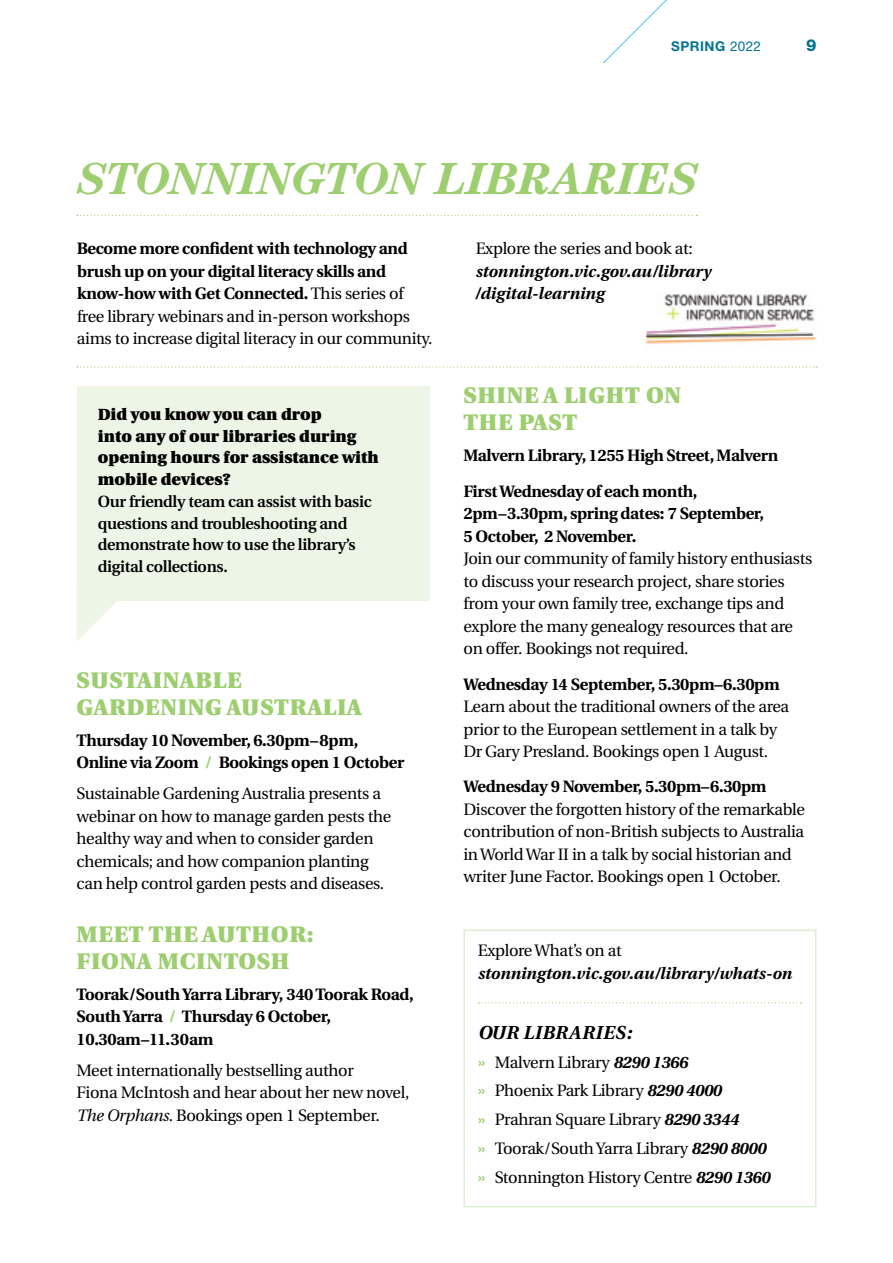
<style>
.page{position:relative;width:893px;height:1263px;background:#fff}
.page>*{position:absolute;margin:0;border:0;box-sizing:border-box;transform-origin:0 0}
.t1{font:italic 700 45px "Century";letter-spacing:-.02em;color:#9dce70}
.t2{font:900 22.5px/27px "Utopia";letter-spacing:.03em;color:#9dce70}
.t3{font:italic 700 18.75px "Utopia";letter-spacing:.02em;color:#000}
.t4{font:16.5px/22.5px "Utopia";letter-spacing:-.02em;color:#000}
.t5{font:700 16.5px/22.5px "Utopia";letter-spacing:-.02em;color:#000}
.t6{font:italic 700 16.5px/22.5px "Utopia";color:#000}
.t7{font:800 16.5px "Helvetica Neue LT Pro";color:#00748f}
.t8{font:600 16.2px/21.8px "Utopia";letter-spacing:-.02em;color:#000}
.t9{font:900 16.2px/21.8px "Utopia";color:#000}
.t10{font:700 13.5px "Helvetica Neue LT Std";letter-spacing:.04em;color:#00748f}
.s1{font-weight:400}
.s2{color:#9dce70}
.s3{font-style:italic}
.s4{font-family:"Helvetica Neue LT Pro";font-weight:500;color:#9dce70}
.s5{font-weight:700;font-style:italic}
</style>
<div class="page">
<svg style="left:603px;top:0;width:64px;height:64px"></svg>
<svg style="left:77px;top:215px;width:620px;height:1px"></svg>
<div style="left:77px;top:386px;width:352px;height:215px;background:#edf6e6"></div>
<svg style="left:77px;top:601px;width:40px;height:40px"></svg>
<div style="left:463px;top:929px;width:353px;height:278px;border:2px solid #dfeed0"></div>
<svg style="left:478px;top:1002px;width:323px;height:1px"></svg>
<svg style="left:77px;top:366px;width:740px;height:2px"></svg>
<img style="left:645px;top:294px;width:171px;height:51px">
<p class="t10" style="left:671px;top:38px;width:92px">SPRING <span class="s1">2022</span></p>
<h1 class="t1" style="left:77px;top:152px;width:623px">STONNINGTON LIBRARIES</h1>
<p class="t5" style="left:77px;top:238px;width:357px">Become more confident with technology and brush up on your digital literacy skills and know-how with Get Connected. <span class="s1">This series of free library webinars and in-person workshops aims to increase digital literacy in our community.</span></p>
<p class="t4" style="left:476px;top:238px;width:219px">Explore the series and book at:</p>
<p class="t6" style="left:475px;top:260px;width:237px">stonnington.vic.gov.au/library /digital-learning</p>
<p class="t7" style="left:806px;top:35px;width:12px">9</p>
<p class="t9" style="left:98px;top:403px;width:282px">Did you know you can drop<br>into any of our libraries during opening hours for assistance with mobile devices?</p>
<p class="t8" style="left:98px;top:491px;width:275px">Our friendly team can assist with basic questions and troubleshooting and demonstrate how to use the library’s digital collections.</p>
<h2 class="t2" style="left:77px;top:666px;width:287px">SUSTAINABLE<br>GARDENING AUSTRALIA</h2>
<p class="t5" style="left:77px;top:729px;width:329px">Thursday 10 November, 6.30pm–8pm,<br>Online via Zoom <span class="s2">/</span> Bookings open 1 October</p>
<p class="t4" style="left:77px;top:782px;width:316px">Sustainable Gardening Australia presents a webinar on how to manage garden pests the healthy way and when to consider garden chemicals; and how companion planting can help control garden pests and diseases.</p>
<h2 class="t2" style="left:77px;top:920px;width:238px">MEET THE AUTHOR:<br>FIONA MCINTOSH</h2>
<p class="t5" style="left:77px;top:983px;width:339px">Toorak/South Yarra Library, 340 Toorak Road,<br>South Yarra <span class="s2">/</span> Thursday 6 October,<br>10.30am–11.30am</p>
<p class="t4" style="left:77px;top:1059px;width:334px">Meet internationally bestselling author<br>Fiona McIntosh and hear about her new novel,<br><span class="s3">The Orphans</span>. Bookings open 1 September.</p>
<h2 class="t2" style="left:463px;top:382px;width:219px">SHINE A LIGHT ON<br>THE PAST</h2>
<p class="t5" style="left:463px;top:438px;width:316px;line-height:35.2px">Malvern Library, 1255 High Street, Malvern<br>First Wednesday of each month,</p>
<p class="t5" style="left:463px;top:502px;width:302px">2pm–3.30pm, spring dates: 7 September,<br>5 October, 2 November.</p>
<p class="t4" style="left:463px;top:548px;width:350px">Join our community of family history enthusiasts to discuss your research project, share stories from your own family tree, exchange tips and explore the many genealogy resources that are on offer. Bookings not required.</p>
<p class="t5" style="left:463px;top:673px;width:318px">Wednesday 14 September, 5.30pm–6.30pm</p>
<p class="t4" style="left:463px;top:695px;width:327px">Learn about the traditional owners of the area prior to the European settlement in a talk by<br>Dr Gary Presland. Bookings open 1 August.</p>
<p class="t5" style="left:463px;top:775px;width:305px">Wednesday 9 November, 5.30pm–6.30pm</p>
<p class="t4" style="left:463px;top:798px;width:343px">Discover the forgotten history of the remarkable contribution of non-British subjects to Australia in World War II in a talk by social historian and writer June Factor. Bookings open 1 October.</p>
<p class="t4" style="left:478px;top:940px;width:146px">Explore What’s on at</p>
<p class="t6" style="left:478px;top:962px;width:315px">stonnington.vic.gov.au/library/whats-on</p>
<p class="t3" style="left:478px;top:1021px;width:155px">OUR LIBRARIES:</p>
<p class="t4" style="left:478px;top:1048px;width:294px;line-height:28.8px"><span class="s4">»</span> Malvern Library <span class="s5">8290 1366<br></span><span class="s4">»</span> Phoenix Park Library <span class="s5">8290 4000<br></span><span class="s4">»</span> Prahran Square Library <span class="s5">8290 3344<br></span><span class="s4">»</span> Toorak/South Yarra Library <span class="s5">8290 8000 </span><span class="s4">»</span> Stonnington History Centre <span class="s5">8290 1360</span></p>
</div>
